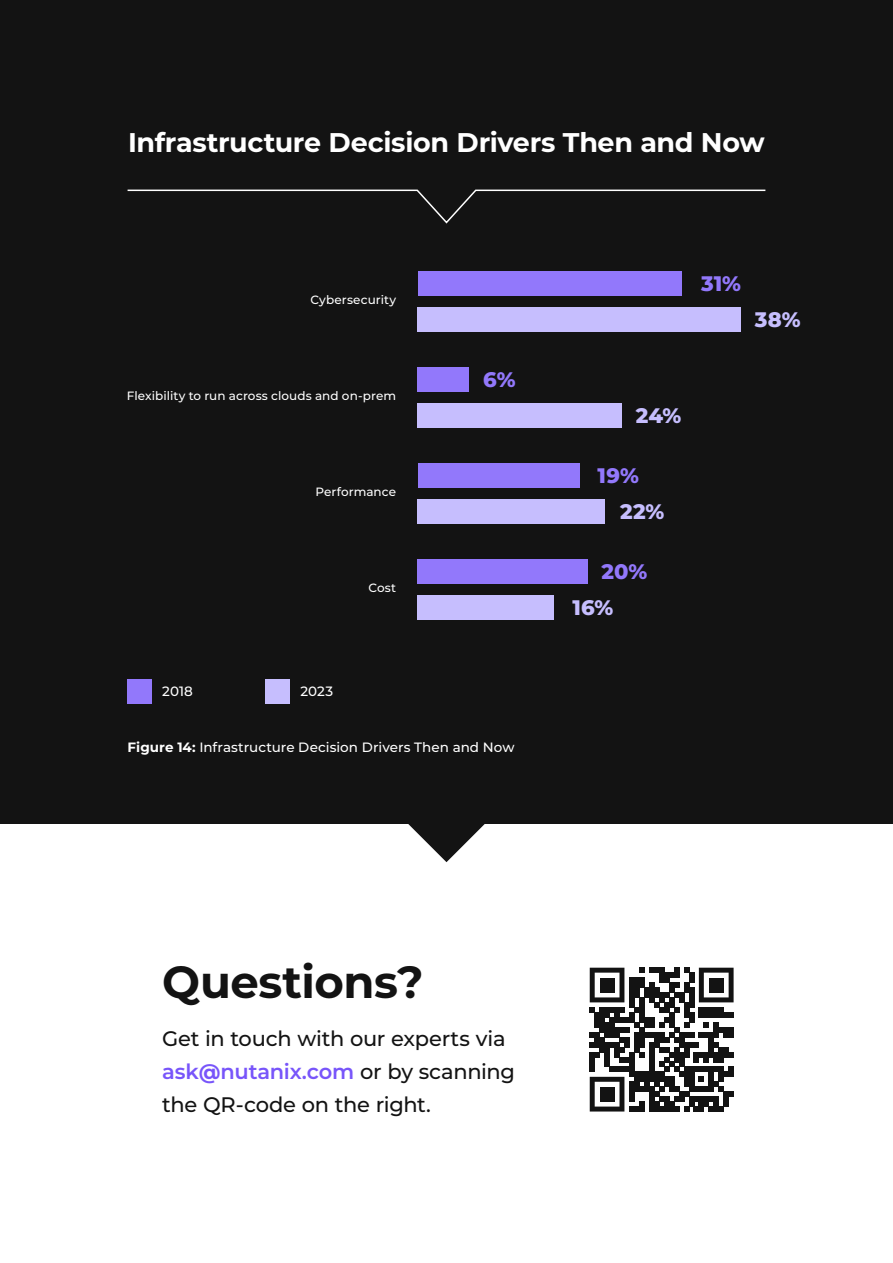
<style>
.page{position:relative;width:893px;height:1263px;background:#fff}
.page>*{position:absolute;margin:0;border:0;box-sizing:border-box;transform-origin:0 0}
.t1{font:700 45px "Montserrat";letter-spacing:-.01em;color:#131313}
.t2{font:700 27px "Montserrat";letter-spacing:-.01em;color:#fff}
.t3{font:500 21px/33px "Montserrat";letter-spacing:-.01em;color:#131313}
.t4{font:100 21px "Montserrat";letter-spacing:.01em;color:#c6befe}
.t5{font:100 21px "Montserrat";color:#9278fb}
.t6{font:500 13.5px "Montserrat";letter-spacing:.005em;color:#fff}
.t7{font:500 12px "Montserrat";letter-spacing:.005em;color:#fff}
.s1{font-weight:700}
.s2{font-weight:600;color:#7855fa}
.s3{font-weight:700;color:#7855fa}
</style>
<div class="page">
<div style="left:0;top:0;width:893px;height:824px;background:#131313"></div>
<svg style="left:127px;top:189px;width:639px;height:35px"></svg>
<div style="left:418px;top:272px;width:263px;height:24px;background:#9278fb"></div>
<div style="left:418px;top:464px;width:161px;height:24px;background:#9278fb"></div>
<div style="left:418px;top:368px;width:51px;height:24px;background:#9278fb"></div>
<div style="left:418px;top:560px;width:170px;height:24px;background:#9278fb"></div>
<div style="left:418px;top:308px;width:323px;height:24px;background:#c6befe"></div>
<div style="left:418px;top:500px;width:187px;height:24px;background:#c6befe"></div>
<div style="left:418px;top:404px;width:204px;height:24px;background:#c6befe"></div>
<div style="left:418px;top:596px;width:136px;height:24px;background:#c6befe"></div>
<svg style="left:408px;top:824px;width:77px;height:38px"></svg>
<div style="left:266px;top:680px;width:24px;height:24px;background:#c6befe"></div>
<div style="left:128px;top:680px;width:24px;height:24px;background:#9278fb"></div>
<svg style="left:590px;top:968px;width:144px;height:144px"></svg>
<div style="left:600px;top:977px;width:14px;height:15px;background:#131313"></div>
<div style="left:709px;top:977px;width:15px;height:15px;background:#131313"></div>
<div style="left:600px;top:1087px;width:14px;height:14px;background:#131313"></div>
<p class="t2" style="left:128px;top:123px;width:638px">Infrastructure Decision Drivers Then and Now</p>
<p class="t7" style="left:310px;top:292px;width:87px">Cybersecurity</p>
<p class="t7" style="left:127px;top:388px;width:271px">Flexibility to run across clouds and on-prem</p>
<p class="t7" style="left:315px;top:484px;width:82px">Performance</p>
<p class="t7" style="left:368px;top:580px;width:29px">Cost</p>
<p class="t6" style="left:162px;top:681px;width:32px">2018</p>
<p class="t6" style="left:300px;top:681px;width:34px">2023</p>
<p class="t5" style="left:483px;top:365px;width:34px">6%</p>
<p class="t6" style="left:128px;top:737px;width:388px"><span class="s1">Figure 14:</span> Infrastructure Decision Drivers Then and Now</p>
<p class="t5" style="left:701px;top:269px;width:41px">31%</p>
<p class="t4" style="left:755px;top:305px;width:47px">38%</p>
<p class="t4" style="left:636px;top:401px;width:47px">24%</p>
<p class="t5" style="left:598px;top:461px;width:43px">19%</p>
<p class="t4" style="left:620px;top:497px;width:46px">22%</p>
<p class="t5" style="left:601px;top:557px;width:48px">20%</p>
<p class="t4" style="left:572px;top:593px;width:43px">16%</p>
<h1 class="t1" style="left:162px;top:949px;width:263px">Questions?</h1>
<p class="t3" style="left:162px;top:1021px;width:354px">Get in touch with our experts via <span class="s2">ask</span><span class="s3">@</span><span class="s2">nutanix.com</span> or by scanning the QR-code on the right.</p>
</div>
